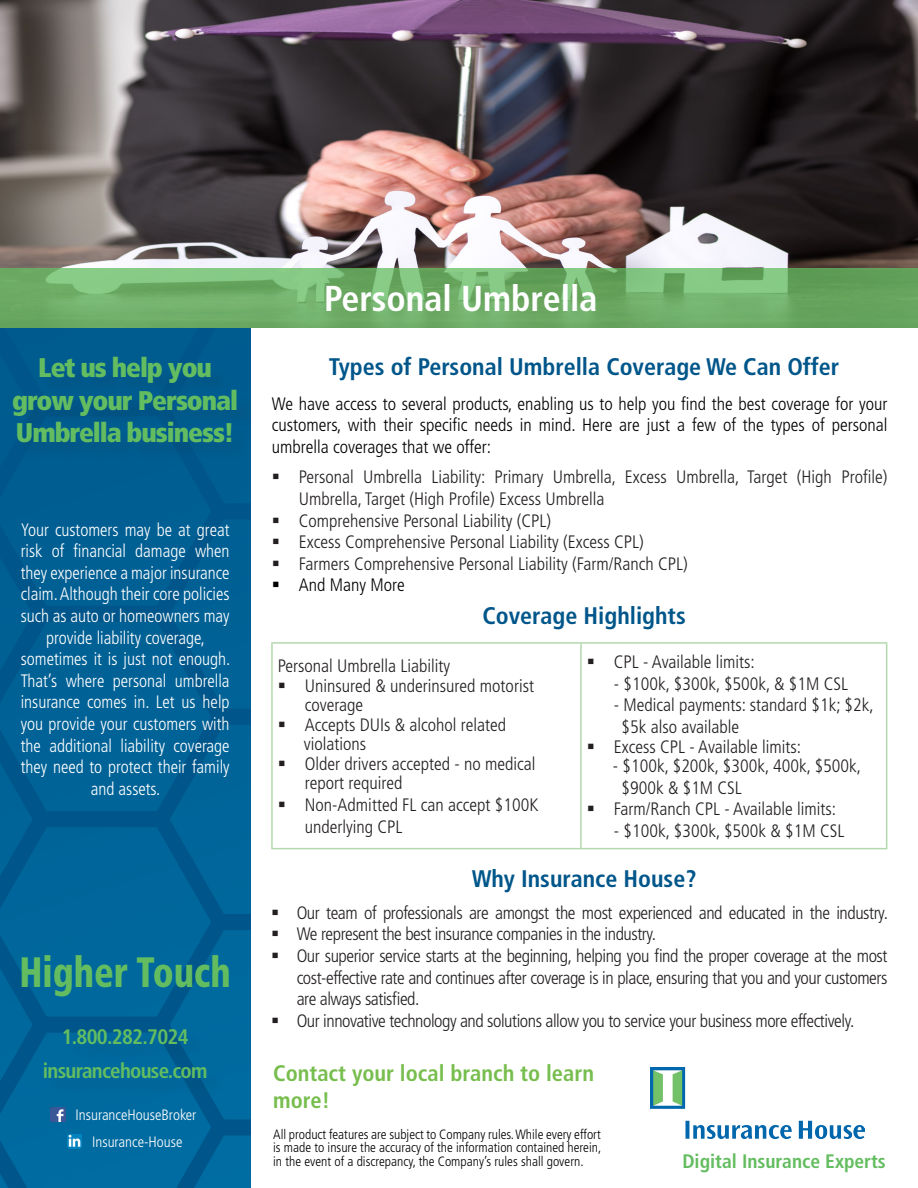
<style>
.page{position:relative;width:918px;height:1188px;background:#fff}
.page>*{position:absolute;margin:0;border:0;box-sizing:border-box;transform-origin:0 0}
.t1{font:900 condensed 42.45px "Frutiger LT Std";color:#63bd60;scale:.86 1}
.t2{font:700 condensed 36px "Frutiger LT Std";color:#fff}
.subhead_new{font:900 condensed 27px/32.4px "Frutiger LT Std";letter-spacing:-.04em;color:#63bd60;text-align:center}
.t3{font:700 condensed 24px "Frutiger LT Std";color:#00568a}
.t4{font:700 condensed 22.5px/27px "Frutiger LT Std";color:#77be4e}
.subhead_new-2{font:700 condensed 21px "Frutiger LT Std";letter-spacing:-.035em;color:#63bd60}
.t5{font:700 condensed 19.5px "Frutiger LT Std";color:#63bd60}
.t6{font:300 condensed 18px/19.5px "Frutiger LT Std";color:#231f20}
.t7{font:300 condensed 18px "Frutiger LT Std";letter-spacing:-.025em;color:#231f20}
.t8{font:300 condensed 18px/21.6px "Frutiger LT Std";color:#fff;text-align:center;scale:.96 1}
.t9{font:300 condensed 18px/21.6px "Frutiger LT Std";color:#000;text-align:justify}
.t10{font:300 condensed 15px "Frutiger LT Std";color:#fff}
.t11{font:300 condensed 13.5px/13.5px "Frutiger LT Std";color:#000;text-align:justify}
</style>
<div class="page">
<hr style="left:271px;top:642px;width:310px;height:2px;background:#b2d9ab">
<hr style="left:271px;top:644px;width:2px;height:204px;background:#b2d9ab">
<hr style="left:581px;top:642px;width:306px;height:2px;background:#b2d9ab">
<hr style="left:580px;top:644px;width:2px;height:204px;background:#b2d9ab">
<hr style="left:886px;top:644px;width:1px;height:204px;background:#b2d9ab">
<hr style="left:271px;top:848px;width:310px;height:1px;background:#b2d9ab">
<hr style="left:581px;top:848px;width:306px;height:1px;background:#b2d9ab">
<img style="left:0;top:328px;width:250px;height:860px">
<div style="left:47px;top:1031px;width:178px;height:66px;background:#231f20;opacity:.1"></div>
<img style="left:67px;top:1134px;width:15px;height:15px">
<img style="left:50px;top:1107px;width:15px;height:15px">
<img style="left:0;top:0;width:918px;height:268px">
<svg style="left:0;top:268px;width:918px;height:60px;background:#70b06a"></svg>
<div style="left:16px;top:360px;width:239px;height:101px;background:#005a8c"></div>
<img style="left:650px;top:1068px;width:215px;height:71px">
<p class="t2" style="left:324px;top:277px;width:275px">Personal Umbrella</p>
<p class="subhead_new" style="left:12px;top:352px;width:228px">Let us help you grow your Personal<br>Umbrella business!</p>
<p class="t3" style="left:329px;top:353px;width:512px">Types of Personal Umbrella Coverage We Can Offer</p>
<p class="t9" style="left:272px;top:393px;width:617px">We have access to several products, enabling us to help you find the best coverage for your customers, with their specific needs in mind. Here are just a few of the types of personal umbrella coverages that we offer:</p>
<p class="t6" style="left:299px;top:467px;width:590px;line-height:21.6px">Personal Umbrella Liability: Primary Umbrella, Excess Umbrella, Target (High Profile)<br>Umbrella, Target (High Profile) Excess Umbrella</p>
<p class="t6" style="left:299px;top:511px;width:254px">Comprehensive Personal Liability (CPL)</p>
<p class="t6" style="left:299px;top:532px;width:347px">Excess Comprehensive Personal Liability (Excess CPL)</p>
<p class="t6" style="left:299px;top:554px;width:391px">Farmers Comprehensive Personal Liability (Farm/Ranch CPL)</p>
<p class="t9" style="left:299px;top:575px;width:107px">And Many More</p>
<p class="t3" style="left:482px;top:602px;width:205px">Coverage Highlights</p>
<p class="t8" style="left:21px;top:519px;width:219px">Your customers may be at great risk of financial damage when they experience a major insurance claim. Although their core policies such as auto or homeowners may provide liability coverage,</p>
<p class="t8" style="left:21px;top:648px;width:220px">sometimes it is just not enough.<br>That’s where personal umbrella insurance comes in. Let us help you provide your customers with the additional liability coverage they need to protect their family and assets.</p>
<p class="t6" style="left:614px;top:652px;width:143px">CPL - Available limits:</p>
<p class="t6" style="left:614px;top:674px;width:236px">- $100k, $300k, $500k, &amp; $1M CSL</p>
<p class="t6" style="left:614px;top:696px;width:261px">- Medical payments: standard $1k; $2k,</p>
<p class="t6" style="left:622px;top:717px;width:119px">$5k also available</p>
<p class="t6" style="left:614px;top:737px;width:189px">Excess CPL - Available limits:</p>
<p class="t6" style="left:613px;top:756px;width:250px">- $100k, $200k, $300k, 400k, $500k,</p>
<p class="t6" style="left:622px;top:778px;width:122px">$900k &amp; $1M CSL</p>
<p class="t6" style="left:614px;top:799px;width:224px">Farm/Ranch CPL - Available limits:</p>
<p class="t6" style="left:614px;top:821px;width:232px">- $100k, $300k, $500k &amp; $1M CSL</p>
<p class="t6" style="left:278px;top:657px;width:174px">Personal Umbrella Liability</p>
<p class="t6" style="left:305px;top:676px;width:231px">Uninsured &amp; underinsured motorist coverage</p>
<p class="t6" style="left:305px;top:715px;width:203px">Accepts DUIs &amp; alcohol related</p>
<p class="t6" style="left:304px;top:735px;width:64px">violations</p>
<p class="t6" style="left:305px;top:754px;width:232px">Older drivers accepted - no medical report required</p>
<p class="t6" style="left:305px;top:794px;width:235px;line-height:21.6px">Non-Admitted FL can accept $100K underlying CPL</p>
<p class="t1" style="left:20px;top:946px;width:247px">Higher Touch</p>
<p class="subhead_new-2" style="left:62px;top:1024px;width:128px">1.800.282.7024</p>
<p class="subhead_new-2" style="left:43px;top:1059px;width:166px">insurancehouse.com</p>
<p class="t10" style="left:76px;top:1106px;width:122px">InsuranceHouseBroker</p>
<p class="t10" style="left:92px;top:1133px;width:92px">Insurance-House</p>
<p class="t3" style="left:472px;top:864px;width:226px">Why Insurance House?</p>
<p class="t7" style="left:297px;top:902px;width:593px">Our team of professionals are amongst the most experienced and educated in the industry.</p>
<p class="t7" style="left:297px;top:924px;width:361px">We represent the best insurance companies in the industry.</p>
<p class="t7" style="left:297px;top:946px;width:592px">Our superior service starts at the beginning, helping you find the proper coverage at the most</p>
<p class="t7" style="left:297px;top:967px;width:592px">cost-effective rate and continues after coverage is in place, ensuring that you and your customers</p>
<p class="t7" style="left:297px;top:989px;width:124px">are always satisfied.</p>
<p class="t7" style="left:297px;top:1010px;width:559px">Our innovative technology and solutions allow you to service your business more effectively.</p>
<p class="t4" style="left:273px;top:1059px;width:322px">Contact your local branch to learn more!</p>
<p class="t11" style="left:273px;top:1127px;width:330px">All product features are subject to Company rules. While every effort is made to insure the accuracy of the information contained herein, in the event of a discrepancy, the Company’s rules shall govern.</p>
<p class="t5" style="left:682px;top:1150px;width:205px">Digital Insurance Experts</p>
</div>
